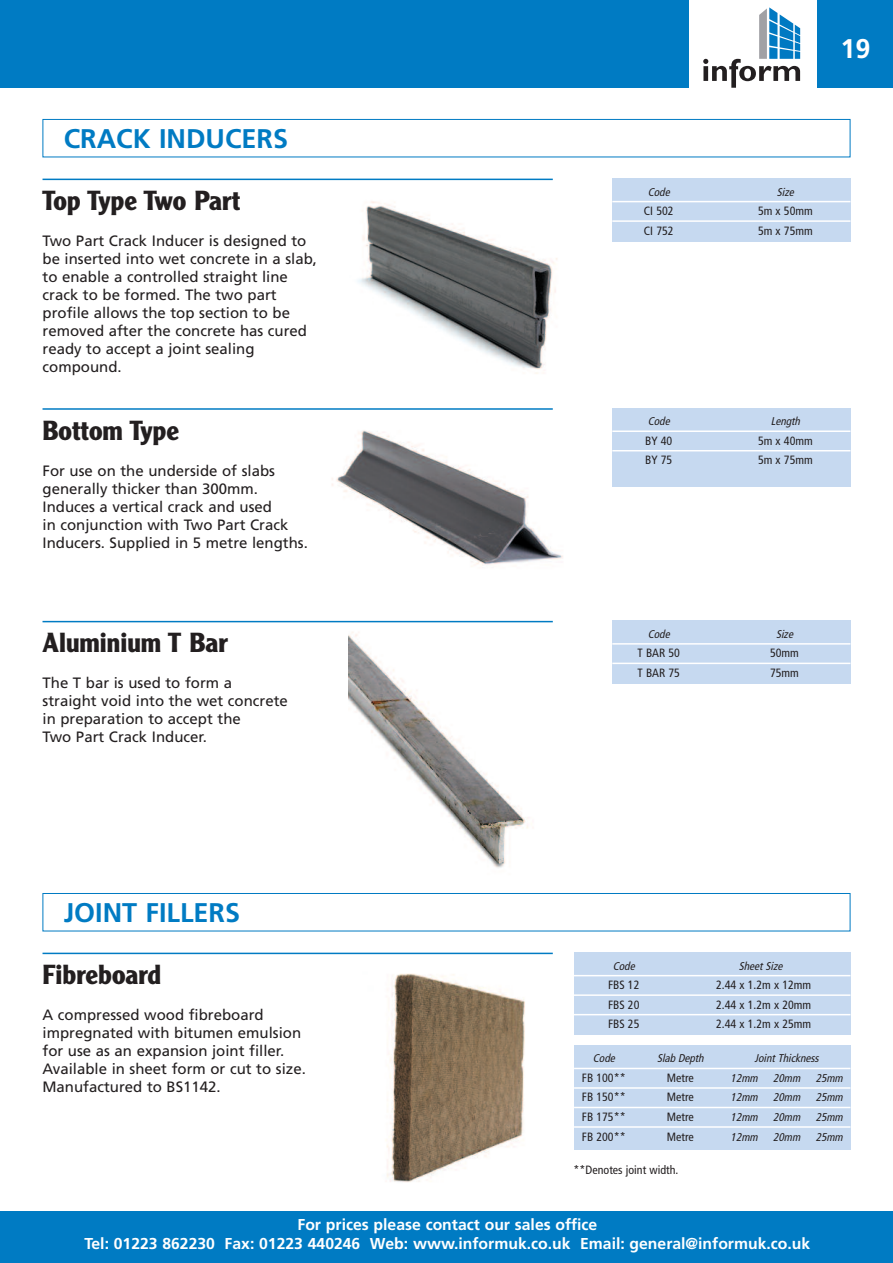
<style>
.page{position:relative;width:893px;height:1263px;background:#fff}
.page>*{position:absolute;margin:0;border:0;box-sizing:border-box;transform-origin:0 0}
.t1{font:700 27px "Clearface Gothic LH";color:#231f20}
.t2{font:700 27px "Frutiger";color:#007bc3}
.t3{font:700 27px "Frutiger";color:#fff}
.t4{font:700 15.75px/18.8px "Frutiger";color:#fff;text-align:center}
.t5{font:15px/18px "Frutiger";color:#231f20}
.t6{font:condensed 12px "Frutiger";color:#231f20}
.t7{font:italic condensed 11.25px "Frutiger";color:#231f20}
</style>
<div class="page">
<img style="left:349px;top:622px;width:204px;height:246px">
<img style="left:340px;top:954px;width:213px;height:228px">
<hr style="left:43px;top:953px;width:510px;height:1px;background:#007bc3">
<div style="left:574px;top:953px;width:276px;height:82px;background:#c6d9f0"></div>
<hr style="left:574px;top:975px;width:276px;height:1px;background:#fff">
<hr style="left:574px;top:994px;width:276px;height:2px;background:#fff">
<hr style="left:574px;top:1014px;width:276px;height:1px;background:#fff">
<div style="left:43px;top:893px;width:807px;height:38px;border:1px solid #007bc3"></div>
<div style="left:574px;top:1045px;width:276px;height:104px;background:#c6d9f0"></div>
<hr style="left:574px;top:1068px;width:276px;height:1px;background:#fff">
<hr style="left:574px;top:1087px;width:276px;height:2px;background:#fff">
<hr style="left:574px;top:1107px;width:276px;height:1px;background:#fff">
<hr style="left:574px;top:1126px;width:276px;height:2px;background:#fff">
<div style="left:0;top:1211px;width:12px;height:52px;background:#007bc3"></div>
<div style="left:1px;top:1211px;width:892px;height:52px;background:#007bc3"></div>
<div style="left:0;top:0;width:689px;height:87px;background:#007bc3"></div>
<div style="left:816px;top:0;width:77px;height:87px;background:#007bc3"></div>
<svg style="left:703px;top:7px;width:97px;height:81px"></svg>
<img style="left:332px;top:430px;width:231px;height:137px">
<img style="left:327px;top:180px;width:231px;height:194px">
<hr style="left:43px;top:179px;width:510px;height:1px;background:#007bc3">
<div style="left:612px;top:179px;width:238px;height:63px;background:#c6d9f0"></div>
<hr style="left:612px;top:201px;width:238px;height:1px;background:#fff">
<hr style="left:612px;top:220px;width:238px;height:2px;background:#fff">
<div style="left:43px;top:119px;width:807px;height:38px;border:1px solid #007bc3"></div>
<hr style="left:43px;top:621px;width:510px;height:1px;background:#007bc3">
<div style="left:612px;top:621px;width:238px;height:63px;background:#c6d9f0"></div>
<hr style="left:612px;top:643px;width:238px;height:2px;background:#fff">
<hr style="left:612px;top:663px;width:238px;height:1px;background:#fff">
<hr style="left:43px;top:408px;width:510px;height:2px;background:#007bc3">
<div style="left:612px;top:408px;width:238px;height:78px;background:#c6d9f0"></div>
<hr style="left:612px;top:430px;width:238px;height:2px;background:#fff">
<hr style="left:612px;top:450px;width:238px;height:1px;background:#fff">
<h1 class="t2" style="left:64px;top:127px;width:226px">CRACK INDUCERS</h1>
<h1 class="t1" style="left:43px;top:191px;width:199px">Top Type Two Part</h1>
<p class="t5" style="left:43px;top:233px;width:276px">Two Part Crack Inducer is designed to be inserted into wet concrete in a slab, to enable a controlled straight line crack to be formed. The two part profile allows the top section to be removed after the concrete has cured ready to accept a joint sealing compound.</p>
<h1 class="t1" style="left:43px;top:420px;width:138px">Bottom Type</h1>
<p class="t5" style="left:43px;top:462px;width:267px">For use on the underside of slabs generally thicker than 300mm.<br>Induces a vertical crack and used<br>in conjunction with Two Part Crack Inducers. Supplied in 5 metre lengths.</p>
<h1 class="t1" style="left:43px;top:633px;width:187px">Aluminium T Bar</h1>
<p class="t5" style="left:43px;top:675px;width:247px">The T bar is used to form a straight void into the wet concrete in preparation to accept the<br>Two Part Crack Inducer.</p>
<h1 class="t2" style="left:64px;top:901px;width:178px">JOINT FILLERS</h1>
<h1 class="t1" style="left:43px;top:965px;width:120px">Fibreboard</h1>
<p class="t5" style="left:42px;top:1007px;width:265px">A compressed wood fibreboard impregnated with bitumen emulsion for use as an expansion joint filler.<br>Available in sheet form or cut to size.<br>Manufactured to BS1142.</p>
<h1 class="t3" style="left:840px;top:38px;width:32px">19</h1>
<p class="t7" style="left:648px;top:187px;width:26px">Code</p>
<p class="t7" style="left:777px;top:187px;width:21px">Size</p>
<p class="t6" style="left:644px;top:206px;width:31px">CI 502</p>
<p class="t6" style="left:758px;top:206px;width:56px">5m x 50mm</p>
<p class="t6" style="left:644px;top:226px;width:31px">CI 752</p>
<p class="t6" style="left:758px;top:226px;width:56px">5m x 75mm</p>
<p class="t7" style="left:648px;top:417px;width:26px">Code</p>
<p class="t7" style="left:771px;top:417px;width:33px">Length</p>
<p class="t6" style="left:645px;top:436px;width:29px">BY 40</p>
<p class="t6" style="left:758px;top:436px;width:56px">5m x 40mm</p>
<p class="t6" style="left:645px;top:455px;width:29px">BY 75</p>
<p class="t6" style="left:758px;top:455px;width:56px">5m x 75mm</p>
<p class="t7" style="left:648px;top:629px;width:26px">Code</p>
<p class="t7" style="left:776px;top:629px;width:21px">Size</p>
<p class="t6" style="left:638px;top:648px;width:44px">T BAR 50</p>
<p class="t6" style="left:770px;top:648px;width:30px">50mm</p>
<p class="t6" style="left:638px;top:668px;width:44px">T BAR 75</p>
<p class="t6" style="left:770px;top:668px;width:30px">75mm</p>
<p class="t7" style="left:613px;top:961px;width:26px">Code</p>
<p class="t7" style="left:739px;top:961px;width:47px">Sheet Size</p>
<p class="t6" style="left:608px;top:980px;width:33px">FBS 12</p>
<p class="t6" style="left:716px;top:980px;width:96px">2.44 x 1.2m x 12mm</p>
<p class="t6" style="left:608px;top:1000px;width:33px">FBS 20</p>
<p class="t6" style="left:716px;top:1000px;width:96px">2.44 x 1.2m x 20mm</p>
<p class="t6" style="left:608px;top:1019px;width:33px">FBS 25</p>
<p class="t6" style="left:716px;top:1019px;width:96px">2.44 x 1.2m x 25mm</p>
<p class="t7" style="left:593px;top:1054px;width:26px">Code</p>
<p class="t7" style="left:657px;top:1054px;width:51px">Slab Depth</p>
<p class="t7" style="left:755px;top:1054px;width:68px">Joint Thickness</p>
<p class="t6" style="left:582px;top:1073px;width:45px">FB 100**</p>
<p class="t6" style="left:667px;top:1073px;width:29px">Metre</p>
<p class="t7" style="left:731px;top:1073px;width:116px">12mm 20mm 25mm</p>
<p class="t6" style="left:582px;top:1092px;width:45px">FB 150**</p>
<p class="t6" style="left:667px;top:1092px;width:29px">Metre</p>
<p class="t7" style="left:731px;top:1093px;width:116px">12mm 20mm 25mm</p>
<p class="t6" style="left:582px;top:1112px;width:45px">FB 175**</p>
<p class="t6" style="left:667px;top:1112px;width:29px">Metre</p>
<p class="t7" style="left:731px;top:1112px;width:116px">12mm 20mm 25mm</p>
<p class="t6" style="left:582px;top:1131px;width:45px">FB 200**</p>
<p class="t6" style="left:667px;top:1131px;width:29px">Metre</p>
<p class="t7" style="left:731px;top:1132px;width:116px">12mm 20mm 25mm</p>
<p class="t6" style="left:574px;top:1165px;width:106px">**Denotes joint width.</p>
<p class="t4" style="left:85px;top:1217px;width:727px">For prices please contact our sales office<br>Tel: 01223 862230 Fax: 01223 440246 Web: www.informuk.co.uk Email: general@informuk.co.uk</p>
</div>
